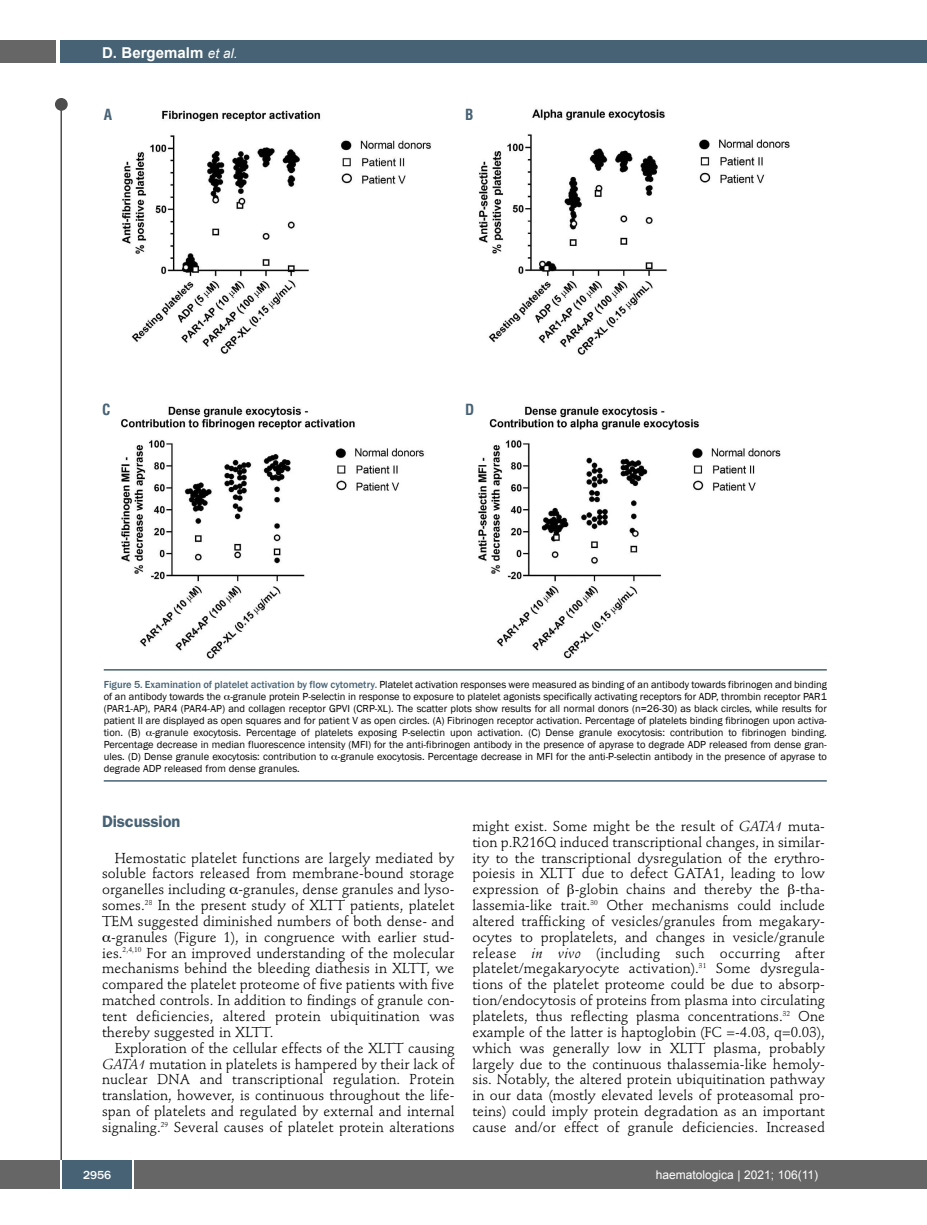
<style>
.page{position:relative;width:927px;height:1225px;background:#fff}
.page>*{position:absolute;margin:0;border:0;box-sizing:border-box;transform-origin:0 0}
.t1{font:600 16.5px "Franklin Gothic";letter-spacing:-.01em;color:#466274}
.t2{font:700 15px "Arial";color:#fff}
.t3{font:700 condensed 15px "Helvetica";color:#466274}
.t4{font:14.25px/15.9px "Stempel Schneidler";letter-spacing:.005em;color:#000;text-align:justify}
.t5{font:12px "Arial";color:#fff}
.t6{font:500 12px "Franklin Gothic";color:#fff}
.t7{font:10.5px/12px "Franklin Gothic";color:#000;text-align:justify}
.s1{font-weight:400;font-style:italic;font-size:13.5px}
.s2{font-weight:500;color:#466274}
.s3{font-style:italic}
</style>
<div class="page">
<div style="left:911px;top:40px;width:16px;height:22px;background:#466274"></div>
<div style="left:910px;top:1160px;width:17px;height:28px;background:#666"></div>
<div style="left:55px;top:98px;width:13px;height:13px;background:#4d4d4d;border-radius:50%"></div>
<hr style="left:60px;top:101px;width:2px;height:1061px;background:#4d4d4d">
<div style="left:60px;top:40px;width:852px;height:22px;background:#466274"></div>
<div style="left:0;top:40px;width:56px;height:22px;background:#666"></div>
<div style="left:0;top:1160px;width:911px;height:28px;background:#666"></div>
<div style="left:62px;top:1160px;width:71px;height:28px;background:#466274"></div>
<hr style="left:60px;top:1160px;width:2px;height:28px;background:#fff">
<svg style="left:133px;top:1160px;width:1px;height:28px"></svg>
<img style="left:121px;top:109px;width:669px;height:550px">
<hr style="left:104px;top:669px;width:723px;height:1px;background:#466274">
<hr style="left:104px;top:780px;width:723px;height:1px;background:#466274">
<p class="t2" style="left:102px;top:44px;width:137px">D. Bergemalm <span class="s1">et al.</span></p>
<p class="t3" style="left:104px;top:109px;width:10px">A</p>
<p class="t3" style="left:102px;top:404px;width:10px">C</p>
<p class="t3" style="left:465px;top:109px;width:10px">B</p>
<p class="t3" style="left:465px;top:404px;width:11px">D</p>
<p class="t7" style="left:104px;top:678px;width:725px"><span class="s2">Figure 5. Examination of platelet activation by flow cytometry.</span> Platelet activation responses were measured as binding of an antibody towards fibrinogen and binding of an antibody towards the -granule protein P-selectin in response to exposure to platelet agonists specifically activating receptors for ADP, thrombin receptor PAR1 (PAR1-AP), PAR4 (PAR4-AP) and collagen receptor GPVI (CRP-XL). The scatter plots show results for all normal donors (n=26-30) as black circles, while results for patient II are displayed as open squares and for patient V as open circles. (A) Fibrinogen receptor activation. Percentage of platelets binding fibrinogen upon activa&shy;tion. (B) -granule exocytosis. Percentage of platelets exposing P-selectin upon activation. (C) Dense granule exocytosis: contribution to fibrinogen binding.<br>Percentage decrease in median fluorescence intensity (MFI) for the anti-fibrinogen antibody in the presence of apyrase to degrade ADP released from dense gran&shy;ules. (D) Dense granule exocytosis: contribution to -granule exocytosis. Percentage decrease in MFI for the anti-P-selectin antibody in the presence of apyrase to degrade ADP released from dense granules.</p>
<p class="t1" style="left:102px;top:815px;width:80px">Discussion</p>
<p class="t4" style="left:115px;top:851px;width:341px">Hemostatic platelet functions are largely mediated by</p>
<p class="t4" style="left:102px;top:867px;width:354px">soluble factors released from membrane-bound storage</p>
<p class="t4" style="left:102px;top:883px;width:354px">organelles including -granules, dense granules and lyso-</p>
<p class="t4" style="left:102px;top:898px;width:354px">somes.<sup>28</sup> In the present study of XLTT patients, platelet</p>
<p class="t4" style="left:102px;top:914px;width:354px">TEM suggested diminished numbers of both dense- and</p>
<p class="t4" style="left:111px;top:930px;width:345px">-granules (Figure 1), in congruence with earlier stud-</p>
<p class="t4" style="left:102px;top:946px;width:354px">ies.<sup>2,4,10</sup> For an improved understanding of the molecular</p>
<p class="t4" style="left:102px;top:962px;width:354px">mechanisms behind the bleeding diathesis in XLTT, we</p>
<p class="t4" style="left:102px;top:978px;width:354px">compared the platelet proteome of five patients with five</p>
<p class="t4" style="left:102px;top:993px;width:354px">matched controls. In addition to findings of granule con-</p>
<p class="t4" style="left:102px;top:1009px;width:354px">tent deficiencies, altered protein ubiquitination was</p>
<p class="t4" style="left:102px;top:1025px;width:173px">thereby suggested in XLTT.</p>
<p class="t4" style="left:115px;top:1041px;width:341px">Exploration of the cellular effects of the XLTT causing</p>
<p class="t4" style="left:102px;top:1057px;width:354px"><span class="s3">GATA1</span> mutation in platelets is hampered by their lack of</p>
<p class="t4" style="left:102px;top:1073px;width:354px">nuclear DNA and transcriptional regulation. Protein</p>
<p class="t4" style="left:102px;top:1089px;width:354px">translation, however, is continuous throughout the life-</p>
<p class="t4" style="left:102px;top:1104px;width:354px">span of platelets and regulated by external and internal</p>
<p class="t4" style="left:102px;top:1120px;width:354px">signaling.<sup>29</sup> Several causes of platelet protein alterations</p>
<p class="t4" style="left:472px;top:819px;width:354px">might exist. Some might be the result of <span class="s3">GATA1</span> muta&shy;tion p.R216Q induced transcriptional changes, in similar&shy;ity to the transcriptional dysregulation of the erythro&shy;poiesis in XLTT due to defect GATA1, leading to low expression of -globin chains and thereby the -tha&shy;lassemia-like trait.<sup>30</sup> Other mechanisms could include altered trafficking of vesicles/granules from megakary&shy;ocytes to proplatelets, and changes in vesicle/granule release <span class="s3">in vivo</span> (including such occurring after platelet/megakaryocyte activation).<sup>31</sup> Some dysregula&shy;tions of the platelet proteome could be due to absorp&shy;tion/endocytosis of proteins from plasma into circulating platelets, thus reflecting plasma concentrations.<sup>32</sup> One example of the latter is haptoglobin (FC =-4.03, q=0.03), which was generally low in XLTT plasma, probably largely due to the continuous thalassemia-like hemoly&shy;sis. Notably, the altered protein ubiquitination pathway in our data (mostly elevated levels of proteasomal pro&shy;teins) could imply protein degradation as an important cause and/or effect of granule deficiencies. Increased</p>
<p class="t6" style="left:83px;top:1167px;width:30px">2956</p>
<p class="t5" style="left:656px;top:1168px;width:164px">haematologica | 2021; 106(11)</p>
</div>
